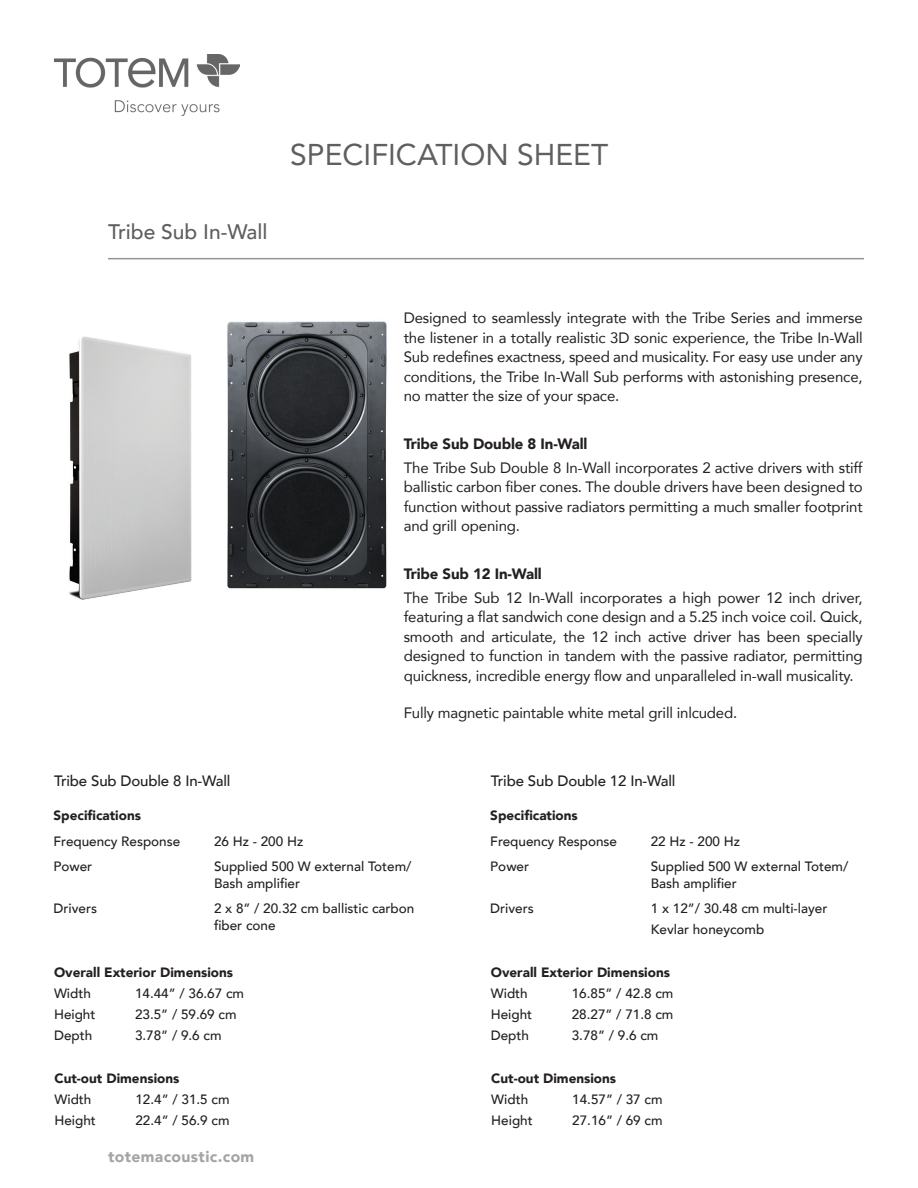
<style>
.page{position:relative;width:918px;height:1188px;background:#fff}
.page>*{position:absolute;margin:0;border:0;box-sizing:border-box;transform-origin:0 0}
.t1{font:30px "Avenir";color:#5f5f62}
.t2{font:500 21px "Avenir";color:#5f5f62}
.t3{font:900 15.75px "Avenir";letter-spacing:.02em;color:#757679}
.t4{font:15px/19.5px "Avenir";letter-spacing:-.01em;color:#231f20;text-align:justify}
.t5{font:500 15px "Avenir";letter-spacing:-.01em;color:#231f20}
.t6{font:900 15px "Avenir";letter-spacing:-.01em;color:#231f20}
.t7{font:500 13.5px/16.5px "Avenir";color:#231f20}
.t8{font:900 13.5px "Avenir";color:#231f20}
</style>
<div class="page">
<img style="left:54px;top:54px;width:186px;height:61px">
<img style="left:227px;top:321px;width:160px;height:268px">
<img style="left:69px;top:336px;width:123px;height:264px">
<hr style="left:108px;top:258px;width:756px;height:1px;background:#939598">
<h2 class="t2" style="left:108px;top:214px;width:161px">Tribe Sub In-Wall</h2>
<h1 class="t1" style="left:290px;top:130px;width:320px">SPECIFICATION SHEET</h1>
<p class="t4" style="left:404px;top:308px;width:461px">Designed to seamlessly integrate with the Tribe Series and immerse the listener in a totally realistic 3D sonic experience, the Tribe In-Wall Sub redefines exactness, speed and musicality. For easy use under any conditions, the Tribe In-Wall Sub performs with astonishing presence, no matter the size of your space.</p>
<p class="t6" style="left:404px;top:431px;width:185px">Tribe Sub Double 8 In-Wall</p>
<p class="t4" style="left:404px;top:457px;width:460px">The Tribe Sub Double 8 In-Wall incorporates 2 active drivers with stiff ballistic carbon fiber cones. The double drivers have been designed to function without passive radiators permitting a much smaller footprint and grill opening.</p>
<p class="t6" style="left:404px;top:561px;width:139px">Tribe Sub 12 In-Wall</p>
<p class="t4" style="left:404px;top:587px;width:461px">The Tribe Sub 12 In-Wall incorporates a high power 12 inch driver, featuring a flat sandwich cone design and a 5.25 inch voice coil. Quick, smooth and articulate, the 12 inch active driver has been specially designed to function in tandem with the passive radiator, permitting quickness, incredible energy flow and unparalleled in-wall musicality.</p>
<p class="t4" style="left:404px;top:702px;width:335px">Fully magnetic paintable white metal grill inlcuded.</p>
<p class="t5" style="left:54px;top:768px;width:178px">Tribe Sub Double 8 In-Wall</p>
<p class="t5" style="left:491px;top:768px;width:186px">Tribe Sub Double 12 In-Wall</p>
<p class="t8" style="left:54px;top:804px;width:89px">Specifications</p>
<p class="t7" style="left:54px;top:832px;width:128px">Frequency Response</p>
<p class="t7" style="left:214px;top:832px;width:91px">26 Hz - 200 Hz</p>
<p class="t7" style="left:54px;top:858px;width:40px">Power</p>
<p class="t7" style="left:214px;top:858px;width:199px">Supplied 500 W external Totem/<br>Bash amplifier</p>
<p class="t7" style="left:54px;top:900px;width:45px">Drivers</p>
<p class="t7" style="left:214px;top:900px;width:202px">2 x 8” / 20.32 cm ballistic carbon fiber cone</p>
<p class="t8" style="left:54px;top:961px;width:181px">Overall Exterior Dimensions</p>
<p class="t7" style="left:54px;top:985px;width:38px">Width</p>
<p class="t7" style="left:135px;top:985px;width:111px">14.44” / 36.67 cm</p>
<p class="t7" style="left:54px;top:1006px;width:43px">Height</p>
<p class="t7" style="left:135px;top:1006px;width:103px">23.5” / 59.69 cm</p>
<p class="t7" style="left:54px;top:1027px;width:40px">Depth</p>
<p class="t7" style="left:135px;top:1027px;width:88px">3.78” / 9.6 cm</p>
<p class="t8" style="left:54px;top:1067px;width:126px">Cut-out Dimensions</p>
<p class="t7" style="left:54px;top:1091px;width:38px">Width</p>
<p class="t7" style="left:135px;top:1091px;width:96px">12.4” / 31.5 cm</p>
<p class="t7" style="left:54px;top:1112px;width:43px">Height</p>
<p class="t7" style="left:135px;top:1112px;width:96px">22.4” / 56.9 cm</p>
<p class="t3" style="left:108px;top:1143px;width:148px">totemacoustic.com</p>
<p class="t8" style="left:490px;top:804px;width:89px">Specifications</p>
<p class="t7" style="left:490px;top:832px;width:128px">Frequency Response</p>
<p class="t7" style="left:651px;top:832px;width:91px">22 Hz - 200 Hz</p>
<p class="t7" style="left:490px;top:858px;width:40px">Power</p>
<p class="t7" style="left:651px;top:858px;width:199px">Supplied 500 W external Totem/<br>Bash amplifier</p>
<p class="t7" style="left:490px;top:900px;width:45px">Drivers</p>
<p class="t7" style="left:651px;top:897px;width:178px;line-height:21px">1 x 12”/ 30.48 cm multi-layer<br>Kevlar honeycomb</p>
<p class="t8" style="left:491px;top:961px;width:181px">Overall Exterior Dimensions</p>
<p class="t7" style="left:491px;top:985px;width:38px">Width</p>
<p class="t7" style="left:572px;top:985px;width:103px">16.85” / 42.8 cm</p>
<p class="t7" style="left:491px;top:1006px;width:43px">Height</p>
<p class="t7" style="left:572px;top:1006px;width:103px">28.27” / 71.8 cm</p>
<p class="t7" style="left:491px;top:1027px;width:40px">Depth</p>
<p class="t7" style="left:572px;top:1027px;width:88px">3.78” / 9.6 cm</p>
<p class="t8" style="left:491px;top:1067px;width:126px">Cut-out Dimensions</p>
<p class="t7" style="left:491px;top:1091px;width:38px">Width</p>
<p class="t7" style="left:572px;top:1091px;width:92px">14.57” / 37 cm</p>
<p class="t7" style="left:491px;top:1112px;width:43px">Height</p>
<p class="t7" style="left:572px;top:1112px;width:92px">27.16” / 69 cm</p>
</div>
